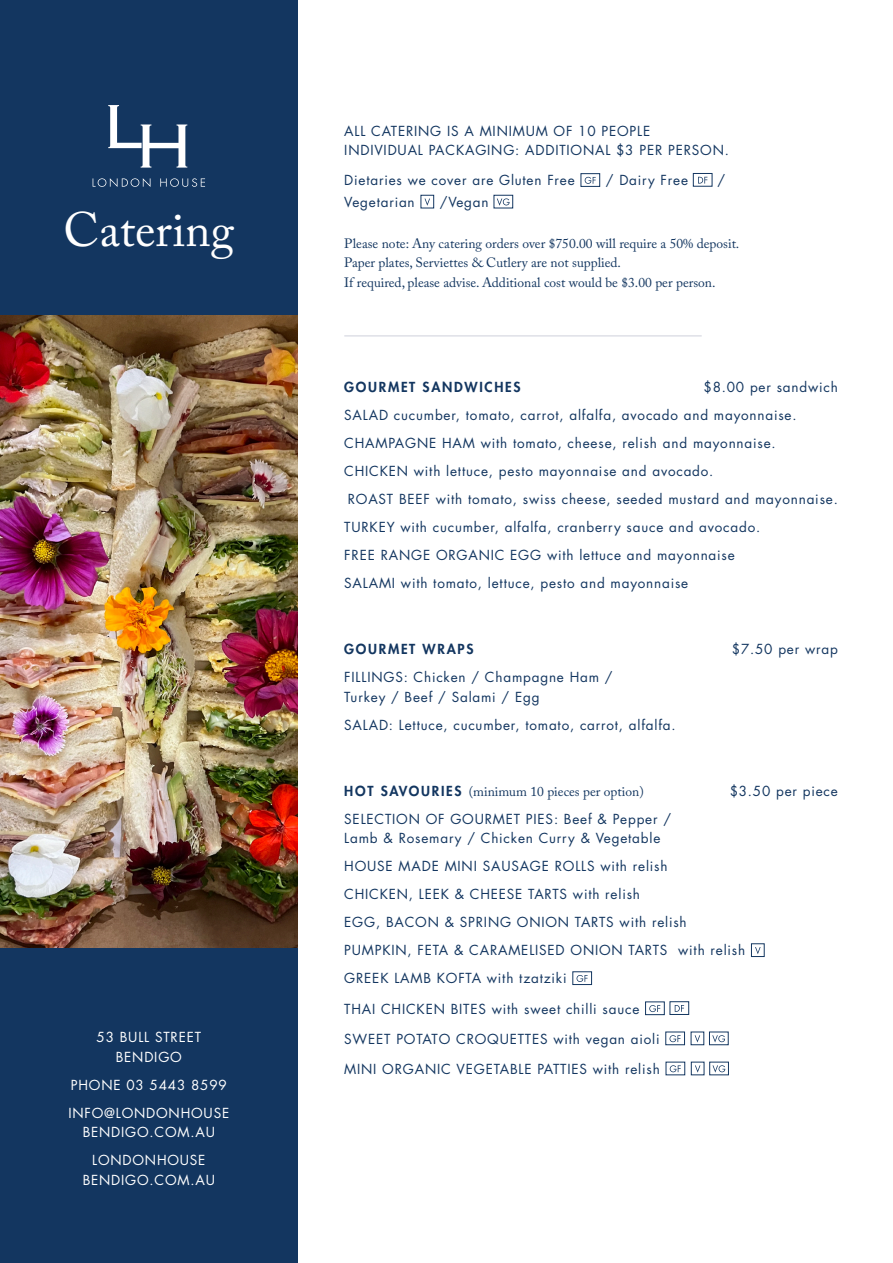
<style>
.page{position:relative;width:893px;height:1263px;background:#fff}
.page>*{position:absolute;margin:0;border:0;box-sizing:border-box;transform-origin:0 0}
.t1{font:48px "Adobe Caslon Pro";color:#fff}
.t2{font:13.5px/19.5px "Futura Std";letter-spacing:.06em;color:#133660}
.t3{font:13.5px/19.5px "Adobe Caslon Pro";color:#133660}
.t4{font:13.5px/19.5px "Futura Std";letter-spacing:.06em;color:#fff;text-align:center}
.t5{font:800 13.5px "Futura Std";letter-spacing:.125em;color:#133660}
.s1{font-family:"Futura Std";font-weight:800}
</style>
<div class="page">
<div style="left:751px;top:943px;width:14px;height:14px;border:1px solid #133660"></div>
<svg style="left:755px;top:947px;width:6px;height:7px"></svg>
<div style="left:572px;top:971px;width:20px;height:14px;border:1px solid #133660"></div>
<svg style="left:576px;top:975px;width:12px;height:7px"></svg>
<div style="left:645px;top:1001px;width:20px;height:14px;border:1px solid #133660"></div>
<svg style="left:649px;top:1005px;width:11px;height:7px"></svg>
<div style="left:670px;top:1001px;width:19px;height:14px;border:1px solid #133660"></div>
<svg style="left:675px;top:1005px;width:9px;height:7px"></svg>
<svg style="left:669px;top:1035px;width:12px;height:7px"></svg>
<svg style="left:695px;top:1035px;width:5px;height:7px"></svg>
<svg style="left:712px;top:1035px;width:13px;height:7px"></svg>
<svg style="left:670px;top:1065px;width:11px;height:7px"></svg>
<div style="left:691px;top:1062px;width:13px;height:13px;border:1px solid #133660"></div>
<svg style="left:695px;top:1065px;width:5px;height:7px"></svg>
<div style="left:709px;top:1062px;width:20px;height:13px;border:1px solid #133660"></div>
<svg style="left:712px;top:1065px;width:13px;height:7px"></svg>
<div style="left:581px;top:173px;width:19px;height:14px;border:1px solid #133660"></div>
<svg style="left:585px;top:177px;width:11px;height:7px"></svg>
<div style="left:693px;top:173px;width:19px;height:14px;border:1px solid #133660"></div>
<svg style="left:698px;top:177px;width:9px;height:7px"></svg>
<div style="left:421px;top:195px;width:13px;height:13px;border:1px solid #133660"></div>
<svg style="left:425px;top:199px;width:5px;height:7px"></svg>
<div style="left:494px;top:195px;width:19px;height:13px;border:1px solid #133660"></div>
<svg style="left:497px;top:198px;width:13px;height:8px"></svg>
<hr style="left:344px;top:335px;width:358px;height:2px;background:#dcdde5">
<div style="left:0;top:0;width:298px;height:1263px;background:#133660"></div>
<svg style="left:108px;top:105px;width:79px;height:63px"></svg>
<svg style="left:93px;top:178px;width:57px;height:9px"></svg>
<svg style="left:160px;top:178px;width:45px;height:9px"></svg>
<img style="left:0;top:316px;width:298px;height:631px">
<p class="t1" style="left:64px;top:201px;width:172px">Catering</p>
<p class="t4" style="left:97px;top:1028px;width:106px">53 BULL STREET<br>BENDIGO</p>
<p class="t4" style="left:71px;top:1075px;width:157px">PHONE 03 5443 8599</p>
<p class="t4" style="left:68px;top:1103px;width:162px">INFO@LONDONHOUSE<br>BENDIGO.COM.AU</p>
<p class="t4" style="left:83px;top:1151px;width:134px">LONDONHOUSE<br>BENDIGO.COM.AU</p>
<p class="t2" style="left:344px;top:121px;width:386px">ALL CATERING IS A MINIMUM OF 10 PEOPLE<br>INDIVIDUAL PACKAGING: ADDITIONAL $3 PER PERSON.</p>
<p class="t2" style="left:344px;top:171px;width:232px">Dietaries we cover are Gluten Free</p>
<p class="t2" style="left:606px;top:171px;width:84px">/ Dairy Free</p>
<p class="t2" style="left:717px;top:171px;width:9px">/</p>
<p class="t2" style="left:344px;top:192px;width:72px">Vegetarian</p>
<p class="t2" style="left:440px;top:192px;width:50px">/Vegan</p>
<p class="t3" style="left:344px;top:233px;width:397px">Please note: Any catering orders over $750.00 will require a 50% deposit.<br>Paper plates, Serviettes &amp; Cutlery are not supplied.<br>If required, please advise. Additional cost would be $3.00 per person.</p>
<p class="t5" style="left:344px;top:378px;width:178px">GOURMET SANDWICHES</p>
<p class="t2" style="left:703px;top:377px;width:136px">$8.00 per sandwich</p>
<p class="t2" style="left:344px;top:405px;width:454px">SALAD cucumber, tomato, carrot, alfalfa, avocado and mayonnaise.</p>
<p class="t2" style="left:344px;top:433px;width:433px">CHAMPAGNE HAM with tomato, cheese, relish and mayonnaise.</p>
<p class="t2" style="left:344px;top:461px;width:371px">CHICKEN with lettuce, pesto mayonnaise and avocado.</p>
<p class="t2" style="left:348px;top:489px;width:492px">ROAST BEEF with tomato, swiss cheese, seeded mustard and mayonnaise.</p>
<p class="t2" style="left:344px;top:517px;width:417px">TURKEY with cucumber, alfalfa, cranberry sauce and avocado.</p>
<p class="t2" style="left:344px;top:545px;width:392px">FREE RANGE ORGANIC EGG with lettuce and mayonnaise</p>
<p class="t2" style="left:344px;top:573px;width:345px">SALAMI with tomato, lettuce, pesto and mayonnaise</p>
<p class="t5" style="left:344px;top:640px;width:131px">GOURMET WRAPS</p>
<p class="t2" style="left:732px;top:639px;width:107px">$7.50 per wrap</p>
<p class="t2" style="left:344px;top:667px;width:270px">FILLINGS: Chicken / Champagne Ham /<br>Turkey / Beef / Salami / Egg</p>
<p class="t2" style="left:344px;top:715px;width:333px">SALAD: Lettuce, cucumber, tomato, carrot, alfalfa.</p>
<p class="t3" style="left:344px;top:781px;width:301px"><span class="s1">HOT SAVOURIES</span> (minimum 10 pieces per option)</p>
<p class="t2" style="left:730px;top:781px;width:110px">$3.50 per piece</p>
<p class="t2" style="left:344px;top:809px;width:328px">SELECTION OF GOURMET PIES: Beef &amp; Pepper /<br>Lamb &amp; Rosemary / Chicken Curry &amp; Vegetable</p>
<p class="t2" style="left:344px;top:857px;width:325px">HOUSE MADE MINI SAUSAGE ROLLS with relish</p>
<p class="t2" style="left:344px;top:885px;width:297px">CHICKEN, LEEK &amp; CHEESE TARTS with relish</p>
<p class="t2" style="left:344px;top:913px;width:344px">EGG, BACON &amp; SPRING ONION TARTS with relish</p>
<p class="t2" style="left:344px;top:941px;width:402px">PUMPKIN, FETA &amp; CARAMELISED ONION TARTS with relish</p>
<p class="t2" style="left:344px;top:969px;width:224px">GREEK LAMB KOFTA with tzatziki</p>
<p class="t2" style="left:344px;top:999px;width:297px">THAI CHICKEN BITES with sweet chilli sauce</p>
<p class="t2" style="left:344px;top:1029px;width:317px">SWEET POTATO CROQUETTES with vegan aioli</p>
<p class="t2" style="left:344px;top:1059px;width:317px">MINI ORGANIC VEGETABLE PATTIES with relish</p>
</div>
